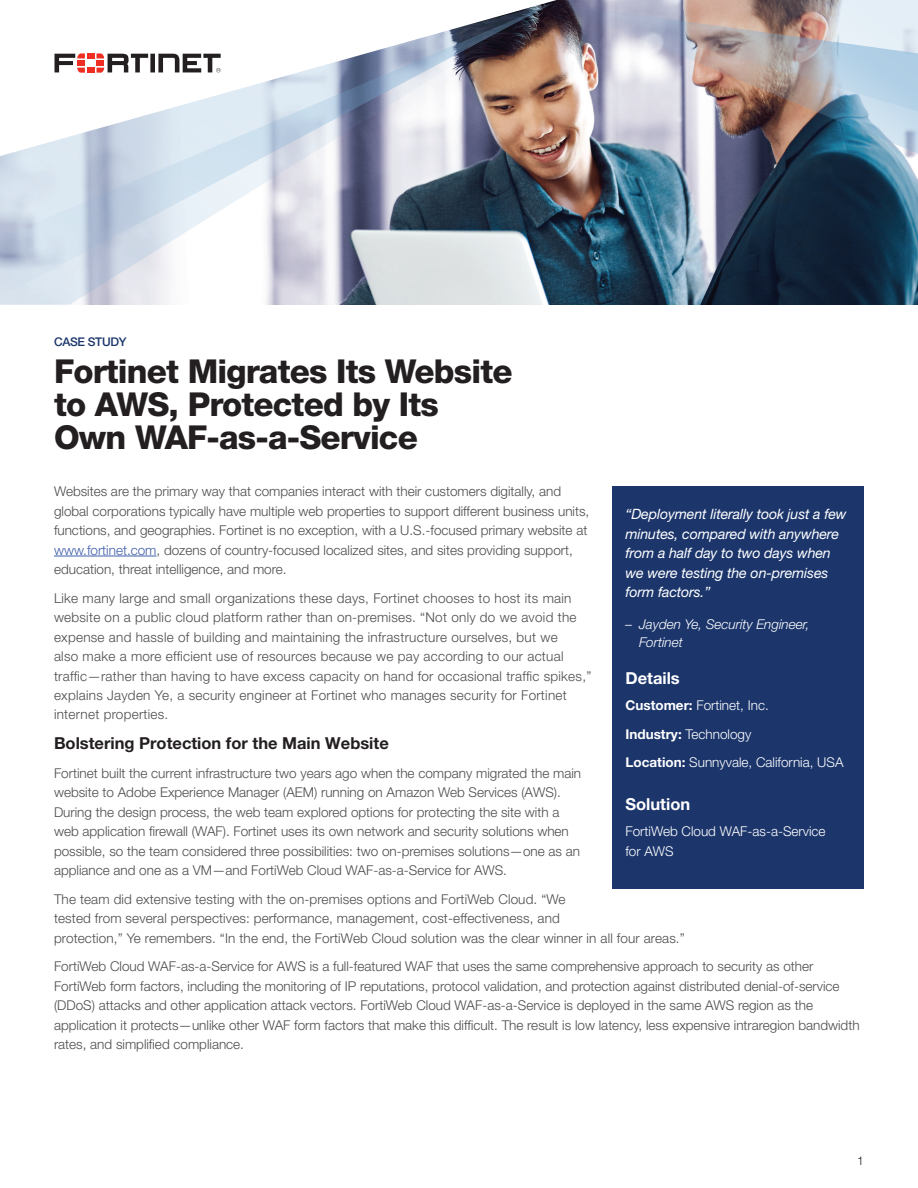
<style>
.page{position:relative;width:918px;height:1188px;background:#fff}
.page>*{position:absolute;margin:0;border:0;box-sizing:border-box;transform-origin:0 0}
.t1{font:800 33px/33px "Helvetica Neue LT Pro";letter-spacing:-.025em;color:#231f20}
.t2{font:700 16.5px "Helvetica Neue LT Pro";color:#231f20}
.t3{font:700 16.5px "Helvetica Neue LT Pro";color:#fff}
.t4{font:italic 14.25px/19.5px "Helvetica Neue LT Pro";letter-spacing:-.01em;color:#fff}
.t5{font:300 13.5px/19.5px "Helvetica Neue LT Pro";color:#4b4c4d}
.t6{font:300 13.5px/19.5px "Helvetica Neue LT Pro";letter-spacing:.02em;color:#4b4c4d}
.t7{font:300 13.5px/28.3px "Helvetica Neue LT Pro";color:#fff}
.t8{font:italic 300 13.5px/18px "Helvetica Neue LT Pro";color:#fff}
.t9{font:500 12px "Helvetica Neue LT Pro";letter-spacing:-.025em;color:#1c366c}
.t10{font:300 12px "Helvetica Neue LT Pro";color:#231f20}
.s1{color:#405eaa}
.s2{font-weight:700}
</style>
<div class="page">
<img style="left:553px;top:159px;width:365px;height:146px">
<svg style="left:605px;top:0;width:313px;height:3px"></svg>
<img style="left:605px;top:3px;width:313px;height:156px">
<svg style="left:0;top:160px;width:553px;height:144px"></svg>
<svg style="left:0;top:0;width:605px;height:160px"></svg>
<svg style="left:55px;top:53px;width:166px;height:20px"></svg>
<hr style="left:54px;top:556px;width:103px;height:1px;background:#405eaa">
<div style="left:612px;top:486px;width:252px;height:403px;background:#1c366c"></div>
<p class="t9" style="left:54px;top:335px;width:74px">CASE STUDY</p>
<h1 class="t1" style="left:54px;top:354px;width:460px">Fortinet Migrates Its Website to AWS, Protected by Its<br>Own WAF-as-a-Service</h1>
<p class="t5" style="left:54px;top:481px;width:537px">Websites are the primary way that companies interact with their customers digitally, and global corporations typically have multiple web properties to support different business units, functions, and geographies. Fortinet is no exception, with a U.S.-focused primary website at <span class="s1">www.fortinet.com</span>, dozens of country-focused localized sites, and sites providing support, education, threat intelligence, and more.</p>
<p class="t6" style="left:54px;top:588px;width:539px">Like many large and small organizations these days, Fortinet chooses to host its main website on a public cloud platform rather than on-premises. “Not only do we avoid the expense and hassle of building and maintaining the infrastructure ourselves, but we<br>also make a more efficient use of resources because we pay according to our actual traffic—rather than having to have excess capacity on hand for occasional traffic spikes,” explains Jayden Ye, a security engineer at Fortinet who manages security for Fortinet internet properties.</p>
<p class="t2" style="left:54px;top:733px;width:336px">Bolstering Protection for the Main Website</p>
<p class="t5" style="left:54px;top:763px;width:529px">Fortinet built the current infrastructure two years ago when the company migrated the main website to Adobe Experience Manager (AEM) running on Amazon Web Services (AWS).<br>During the design process, the web team explored options for protecting the site with a web application firewall (WAF). Fortinet uses its own network and security solutions when possible, so the team considered three possibilities: two on-premises solutions—one as an appliance and one as a VM—and FortiWeb Cloud WAF-as-a-Service for AWS.</p>
<p class="t5" style="left:54px;top:889px;width:632px">The team did extensive testing with the on-premises options and FortiWeb Cloud. “We<br>tested from several perspectives: performance, management, cost-effectiveness, and<br>protection,” Ye remembers. “In the end, the FortiWeb Cloud solution was the clear winner in all four areas.”</p>
<p class="t5" style="left:54px;top:956px;width:807px">FortiWeb Cloud WAF-as-a-Service for AWS is a full-featured WAF that uses the same comprehensive approach to security as other FortiWeb form factors, including the monitoring of IP reputations, protocol validation, and protection against distributed denial-of-service (DDoS) attacks and other application attack vectors. FortiWeb Cloud WAF-as-a-Service is deployed in the same AWS region as the application it protects—unlike other WAF form factors that make this difficult. The result is low latency, less expensive intraregion bandwidth rates, and simplified compliance.</p>
<p class="t4" style="left:626px;top:504px;width:223px">“Deployment literally took just a few minutes, compared with anywhere from a half day to two days when we were testing the on-premises form factors.”</p>
<p class="t8" style="left:639px;top:615px;width:172px;text-indent:-14px">– Jayden Ye, Security Engineer,<br>Fortinet</p>
<p class="t3" style="left:626px;top:668px;width:56px">Details</p>
<p class="t7" style="left:626px;top:691px;width:220px"><span class="s2">Customer:</span> Fortinet, Inc.<br><span class="s2">Industry:</span> Technology<br><span class="s2">Location:</span> Sunnyvale, California, USA</p>
<p class="t3" style="left:626px;top:794px;width:66px">Solution</p>
<p class="t7" style="left:626px;top:821px;width:202px;line-height:19.5px">FortiWeb Cloud WAF-as-a-Service for AWS</p>
<p class="t10" style="left:857px;top:1154px;width:8px">1</p>
</div>
